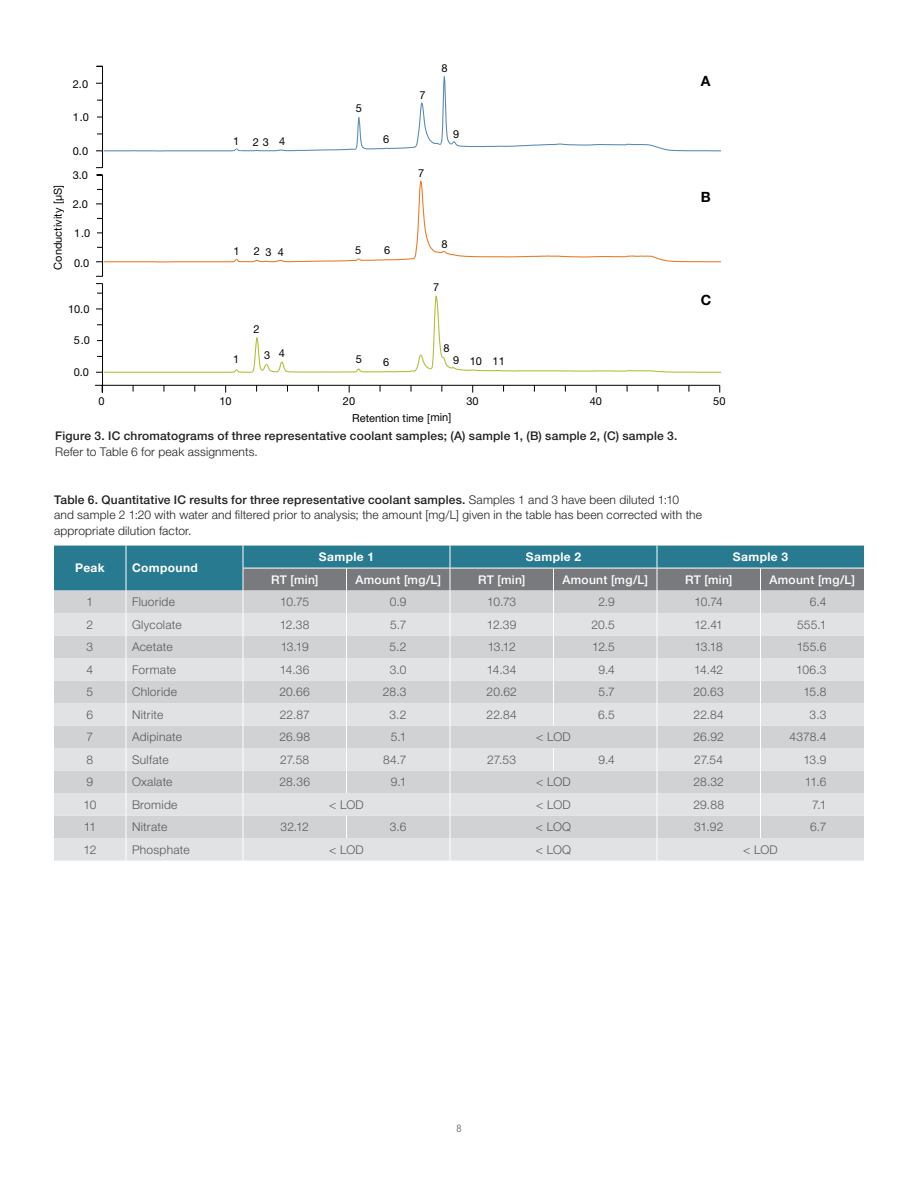
<style>
.page{position:relative;width:918px;height:1188px;background:#fff}
.page>*{position:absolute;margin:0;border:0;box-sizing:border-box;transform-origin:0 0}
.t1{font:700 14.1px "Helvetica Neue LTW1 G";color:#000}
.t2{font:300 12px "Helvetica Neue LTW1 G";letter-spacing:.015em;color:#57585a}
.t3{font:300 12px/15.8px "Helvetica Neue LTW1 G";letter-spacing:.015em;color:#231f20}
.t4{font:500 12px "Helvetica Neue LTW1 G";letter-spacing:.02em;color:#231f20}
.t5{font:500 12px "Helvetica Neue LTW1 G";letter-spacing:.025em;color:#fff}
.t6{font:700 12px "Helvetica Neue LTW1 G";letter-spacing:.035em;color:#fff}
.t7{font:10.95px "Helvetica Neue LTW1 G";color:#000}
.t8{font:300 condensed 10.5px "Helvetica Neue LTW1 G";color:#57585a}
.s1{font-weight:500}
</style>
<div class="page">
<svg style="left:54px;top:546px;width:810px;height:315px;background:#c6ced1"></svg>
<hr style="left:243px;top:568px;width:103px;height:1px;background:#fff">
<hr style="left:346px;top:568px;width:104px;height:1px;background:#fff">
<hr style="left:450px;top:568px;width:104px;height:1px;background:#fff">
<hr style="left:554px;top:568px;width:103px;height:1px;background:#fff">
<hr style="left:657px;top:568px;width:103px;height:1px;background:#fff">
<hr style="left:760px;top:568px;width:104px;height:1px;background:#fff">
<hr style="left:95px;top:385px;width:625px;height:1px;background:#000">
<hr style="left:102px;top:284px;width:1px;height:109px;background:#000">
<svg style="left:104px;top:296px;width:617px;height:77px"></svg>
<hr style="left:102px;top:175px;width:1px;height:101px;background:#000">
<svg style="left:104px;top:180px;width:617px;height:83px"></svg>
<hr style="left:102px;top:66px;width:1px;height:102px;background:#000">
<svg style="left:104px;top:76px;width:617px;height:75px"></svg>
<svg style="left:233px;top:150px;width:9px;height:2px"></svg>
<p class="t7" style="left:73px;top:77px;width:17px">2.0</p>
<p class="t7" style="left:73px;top:110px;width:18px">1.0</p>
<p class="t7" style="left:73px;top:145px;width:17px">0.0</p>
<p class="t7" style="left:51px;top:270px;width:86px;rotate:-90deg">Conductivity [µS]</p>
<p class="t7" style="left:73px;top:169px;width:17px">3.0</p>
<p class="t7" style="left:73px;top:198px;width:17px">2.0</p>
<p class="t7" style="left:74px;top:227px;width:18px">1.0</p>
<p class="t7" style="left:74px;top:256px;width:17px">0.0</p>
<p class="t7" style="left:68px;top:302px;width:23px">10.0</p>
<p class="t7" style="left:74px;top:334px;width:18px">5.0</p>
<p class="t7" style="left:74px;top:365px;width:17px">0.0</p>
<p class="t7" style="left:233px;top:135px;width:53px">1 234</p>
<p class="t7" style="left:356px;top:102px;width:8px">5</p>
<p class="t7" style="left:383px;top:133px;width:8px">6</p>
<p class="t7" style="left:233px;top:244px;width:8px">1</p>
<p class="t7" style="left:254px;top:245px;width:32px">234</p>
<p class="t7" style="left:355px;top:243px;width:8px">5</p>
<p class="t7" style="left:384px;top:243px;width:8px">6</p>
<p class="t7" style="left:233px;top:353px;width:8px">1</p>
<p class="t7" style="left:254px;top:322px;width:8px">2</p>
<p class="t7" style="left:264px;top:347px;width:22px">3 4</p>
<p class="t7" style="left:356px;top:353px;width:8px">5</p>
<p class="t7" style="left:383px;top:356px;width:8px">6</p>
<p class="t7" style="left:419px;top:88px;width:8px">7</p>
<p class="t7" style="left:418px;top:166px;width:8px">7</p>
<p class="t7" style="left:441px;top:62px;width:8px">8</p>
<p class="t7" style="left:453px;top:127px;width:8px">9</p>
<p class="t7" style="left:441px;top:237px;width:8px">8</p>
<p class="t7" style="left:433px;top:281px;width:8px">7</p>
<p class="t7" style="left:443px;top:342px;width:8px">8</p>
<p class="t7" style="left:453px;top:355px;width:53px">9 10 11</p>
<p class="t1" style="left:701px;top:72px;width:11px">A</p>
<p class="t1" style="left:701px;top:188px;width:11px">B</p>
<p class="t1" style="left:701px;top:292px;width:12px">C</p>
<p class="t7" style="left:98px;top:394px;width:8px">0</p>
<p class="t7" style="left:219px;top:394px;width:14px">10</p>
<p class="t7" style="left:343px;top:394px;width:14px">20</p>
<p class="t7" style="left:466px;top:394px;width:14px">30</p>
<p class="t7" style="left:590px;top:394px;width:14px">40</p>
<p class="t7" style="left:713px;top:394px;width:14px">50</p>
<p class="t7" style="left:352px;top:412px;width:101px">Retention time [min]</p>
<p class="t4" style="left:55px;top:428px;width:624px">Figure 3. IC chromatograms of three representative coolant samples; (A) sample 1, (B) sample 2, (C) sample 3.</p>
<p class="t3" style="left:55px;top:443px;width:204px">Refer to Table 6 for peak assignments.</p>
<p class="t3" style="left:54px;top:491px;width:650px"><span class="s1">Table 6. Quantitative IC results for three representative coolant samples.</span> Samples 1 and 3 have been diluted 1:10 and sample 2 1:20 with water and filtered prior to analysis; the amount [mg/L] given in the table has been corrected with the appropriate dilution factor.</p>
<p class="t6" style="left:75px;top:561px;width:31px">Peak</p>
<p class="t6" style="left:132px;top:561px;width:67px">Compound</p>
<p class="t6" style="left:319px;top:549px;width:57px">Sample 1</p>
<p class="t6" style="left:526px;top:549px;width:57px">Sample 2</p>
<p class="t6" style="left:733px;top:549px;width:57px">Sample 3</p>
<p class="t5" style="left:271px;top:572px;width:49px">RT [min]</p>
<p class="t5" style="left:355px;top:572px;width:87px">Amount [mg/L]</p>
<p class="t5" style="left:478px;top:572px;width:49px">RT [min]</p>
<p class="t5" style="left:562px;top:572px;width:87px">Amount [mg/L]</p>
<p class="t5" style="left:685px;top:572px;width:49px">RT [min]</p>
<p class="t5" style="left:769px;top:572px;width:87px">Amount [mg/L]</p>
<p class="t2" style="left:87px;top:594px;width:8px">1</p>
<p class="t2" style="left:132px;top:594px;width:44px">Fluoride</p>
<p class="t2" style="left:280px;top:594px;width:31px">10.75</p>
<p class="t2" style="left:390px;top:594px;width:18px">0.9</p>
<p class="t2" style="left:487px;top:594px;width:31px">10.73</p>
<p class="t2" style="left:598px;top:594px;width:18px">2.9</p>
<p class="t2" style="left:695px;top:594px;width:30px">10.74</p>
<p class="t2" style="left:810px;top:594px;width:18px">6.4</p>
<p class="t2" style="left:87px;top:617px;width:8px">2</p>
<p class="t2" style="left:132px;top:617px;width:51px">Glycolate</p>
<p class="t2" style="left:280px;top:617px;width:31px">12.38</p>
<p class="t2" style="left:390px;top:617px;width:18px">5.7</p>
<p class="t2" style="left:487px;top:617px;width:31px">12.39</p>
<p class="t2" style="left:591px;top:617px;width:25px">20.5</p>
<p class="t2" style="left:694px;top:617px;width:30px">12.41</p>
<p class="t2" style="left:797px;top:617px;width:31px">555.1</p>
<p class="t2" style="left:87px;top:639px;width:8px">3</p>
<p class="t2" style="left:132px;top:639px;width:42px">Acetate</p>
<p class="t2" style="left:281px;top:639px;width:30px">13.19</p>
<p class="t2" style="left:390px;top:639px;width:18px">5.2</p>
<p class="t2" style="left:488px;top:639px;width:29px">13.12</p>
<p class="t2" style="left:592px;top:639px;width:24px">12.5</p>
<p class="t2" style="left:695px;top:639px;width:30px">13.18</p>
<p class="t2" style="left:797px;top:639px;width:31px">155.6</p>
<p class="t2" style="left:87px;top:662px;width:8px">4</p>
<p class="t2" style="left:132px;top:662px;width:46px">Formate</p>
<p class="t2" style="left:280px;top:662px;width:31px">14.36</p>
<p class="t2" style="left:390px;top:662px;width:18px">3.0</p>
<p class="t2" style="left:487px;top:662px;width:31px">14.34</p>
<p class="t2" style="left:598px;top:662px;width:18px">9.4</p>
<p class="t2" style="left:694px;top:662px;width:31px">14.42</p>
<p class="t2" style="left:796px;top:662px;width:32px">106.3</p>
<p class="t2" style="left:87px;top:684px;width:8px">5</p>
<p class="t2" style="left:132px;top:684px;width:47px">Chloride</p>
<p class="t2" style="left:280px;top:684px;width:32px">20.66</p>
<p class="t2" style="left:383px;top:684px;width:25px">28.3</p>
<p class="t2" style="left:487px;top:684px;width:32px">20.62</p>
<p class="t2" style="left:599px;top:684px;width:18px">5.7</p>
<p class="t2" style="left:694px;top:684px;width:32px">20.63</p>
<p class="t2" style="left:803px;top:684px;width:25px">15.8</p>
<p class="t2" style="left:87px;top:707px;width:8px">6</p>
<p class="t2" style="left:132px;top:707px;width:33px">Nitrite</p>
<p class="t2" style="left:280px;top:707px;width:32px">22.87</p>
<p class="t2" style="left:389px;top:707px;width:19px">3.2</p>
<p class="t2" style="left:487px;top:707px;width:32px">22.84</p>
<p class="t2" style="left:598px;top:707px;width:18px">6.5</p>
<p class="t2" style="left:694px;top:707px;width:32px">22.84</p>
<p class="t2" style="left:810px;top:707px;width:18px">3.3</p>
<p class="t2" style="left:87px;top:729px;width:8px">7</p>
<p class="t2" style="left:132px;top:729px;width:52px">Adipinate</p>
<p class="t2" style="left:279px;top:729px;width:32px">26.98</p>
<p class="t2" style="left:391px;top:729px;width:17px">5.1</p>
<p class="t2" style="left:536px;top:729px;width:36px">&lt; LOD</p>
<p class="t2" style="left:694px;top:729px;width:32px">26.92</p>
<p class="t2" style="left:790px;top:729px;width:38px">4378.4</p>
<p class="t2" style="left:87px;top:752px;width:8px">8</p>
<p class="t2" style="left:132px;top:752px;width:38px">Sulfate</p>
<p class="t2" style="left:280px;top:752px;width:30px">27.58</p>
<p class="t2" style="left:383px;top:752px;width:25px">84.7</p>
<p class="t2" style="left:487px;top:752px;width:30px">27.53</p>
<p class="t2" style="left:598px;top:752px;width:18px">9.4</p>
<p class="t2" style="left:694px;top:752px;width:31px">27.54</p>
<p class="t2" style="left:803px;top:752px;width:25px">13.9</p>
<p class="t2" style="left:87px;top:774px;width:8px">9</p>
<p class="t2" style="left:132px;top:774px;width:42px">Oxalate</p>
<p class="t2" style="left:279px;top:774px;width:32px">28.36</p>
<p class="t2" style="left:391px;top:774px;width:17px">9.1</p>
<p class="t2" style="left:536px;top:774px;width:36px">&lt; LOD</p>
<p class="t2" style="left:694px;top:774px;width:32px">28.32</p>
<p class="t2" style="left:805px;top:774px;width:23px">11.6</p>
<p class="t2" style="left:84px;top:797px;width:14px">10</p>
<p class="t2" style="left:132px;top:797px;width:47px">Bromide</p>
<p class="t2" style="left:329px;top:797px;width:36px">&lt; LOD</p>
<p class="t2" style="left:536px;top:797px;width:36px">&lt; LOD</p>
<p class="t2" style="left:693px;top:797px;width:32px">29.88</p>
<p class="t2" style="left:812px;top:797px;width:16px">7.1</p>
<p class="t2" style="left:84px;top:819px;width:14px">11</p>
<p class="t2" style="left:132px;top:819px;width:37px">Nitrate</p>
<p class="t2" style="left:281px;top:819px;width:30px">32.12</p>
<p class="t2" style="left:390px;top:819px;width:18px">3.6</p>
<p class="t2" style="left:536px;top:819px;width:37px">&lt; LOQ</p>
<p class="t2" style="left:694px;top:819px;width:31px">31.92</p>
<p class="t2" style="left:810px;top:819px;width:18px">6.7</p>
<p class="t2" style="left:84px;top:842px;width:14px">12</p>
<p class="t2" style="left:132px;top:842px;width:59px">Phosphate</p>
<p class="t2" style="left:329px;top:842px;width:36px">&lt; LOD</p>
<p class="t2" style="left:536px;top:842px;width:37px">&lt; LOQ</p>
<p class="t2" style="left:743px;top:842px;width:36px">&lt; LOD</p>
<p class="t8" style="left:456px;top:1122px;width:7px">8</p>
</div>
